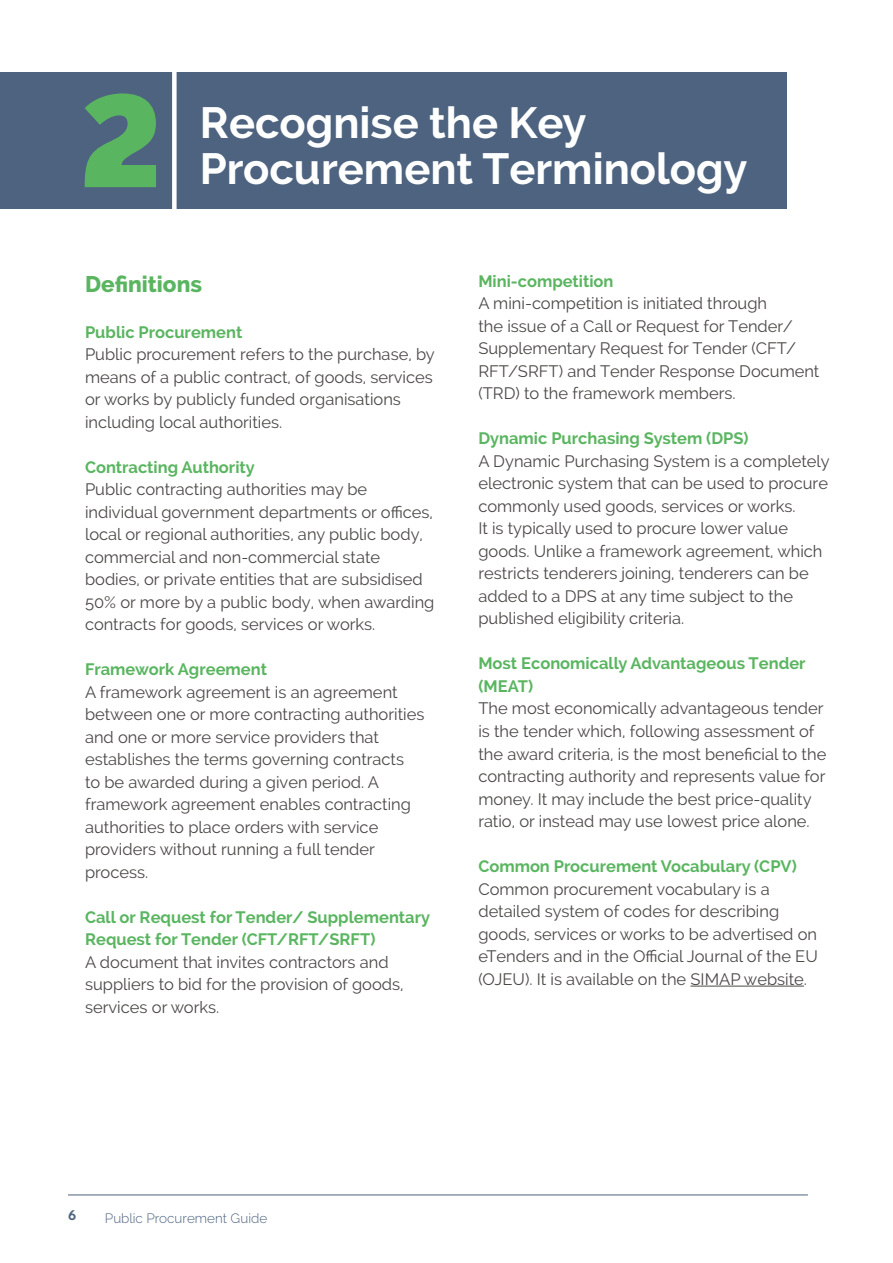
<style>
.page{position:relative;width:893px;height:1263px;background:#fff}
.page>*{position:absolute;margin:0;border:0;box-sizing:border-box;transform-origin:0 0}
.t1{font:800 130.5px "Raleway";color:#5ab560}
.t2{font:700 43.5px "Raleway";color:#fff}
.t3{font:800 22.5px "Raleway";color:#5ab560}
.t4{font:16.5px/22.5px "Raleway";color:#4b4846}
.t5{font:700 16.5px/22.5px "Raleway";color:#5ab560}
.t6{font:300 13.5px "Raleway";color:#4d6380}
.t7{font:13.5px "Brother 1816 Bold";color:#4d6380}
</style>
<div class="page">
<hr style="left:68px;top:1194px;width:740px;height:1px;background:#4d6380">
<div style="left:0;top:72px;width:787px;height:136px;background:#4d6380"></div>
<div style="left:172px;top:64px;width:5px;height:159px;background:#fff"></div>
<hr style="left:690px;top:986px;width:114px;height:1px;background:#4b4846">
<h1 class="t1" style="left:80px;top:66px;width:84px">2</h1>
<h2 class="t2" style="left:200px;top:98px;width:388px">Recognise the Key</h2>
<h2 class="t2" style="left:200px;top:144px;width:549px">Procurement Terminology</h2>
<h3 class="t3" style="left:85px;top:272px;width:119px">Definitions</h3>
<p class="t5" style="left:85px;top:320px;width:159px">Public Procurement</p>
<p class="t4" style="left:85px;top:343px;width:351px">Public procurement refers to the purchase, by means of a public contract, of goods, services or works by publicly funded organisations including local authorities.</p>
<p class="t5" style="left:85px;top:456px;width:171px">Contracting Authority</p>
<p class="t4" style="left:85px;top:478px;width:351px">Public contracting authorities may be individual government departments or offices, local or regional authorities, any public body, commercial and non-commercial state bodies, or private entities that are subsidised 50% or more by a public body, when awarding contracts for goods, services or works.</p>
<p class="t5" style="left:85px;top:658px;width:183px">Framework Agreement</p>
<p class="t4" style="left:85px;top:680px;width:341px">A framework agreement is an agreement between one or more contracting authorities and one or more service providers that establishes the terms governing contracts<br>to be awarded during a given period. A framework agreement enables contracting authorities to place orders with service providers without running a full tender process.</p>
<p class="t5" style="left:85px;top:906px;width:347px">Call or Request for Tender/ Supplementary<br>Request for Tender (CFT/RFT/SRFT)</p>
<p class="t4" style="left:85px;top:950px;width:320px">A document that invites contractors and suppliers to bid for the provision of goods, services or works.</p>
<p class="t5" style="left:478px;top:270px;width:137px">Mini-competition</p>
<p class="t4" style="left:478px;top:292px;width:343px">A mini-competition is initiated through<br>the issue of a Call or Request for Tender/ Supplementary Request for Tender (CFT/ RFT/SRFT) and Tender Response Document (TRD) to the framework members.</p>
<p class="t5" style="left:478px;top:427px;width:272px">Dynamic Purchasing System (DPS)</p>
<p class="t4" style="left:478px;top:450px;width:353px">A Dynamic Purchasing System is a completely electronic system that can be used to procure commonly used goods, services or works.<br>It is typically used to procure lower value goods. Unlike a framework agreement, which restricts tenderers joining, tenderers can be added to a DPS at any time subject to the published eligibility criteria.</p>
<p class="t5" style="left:478px;top:652px;width:329px">Most Economically Advantageous Tender (MEAT)</p>
<p class="t4" style="left:478px;top:697px;width:349px">The most economically advantageous tender is the tender which, following assessment of the award criteria, is the most beneficial to the contracting authority and represents value for money. It may include the best price-quality ratio, or instead may use lowest price alone.</p>
<p class="t5" style="left:478px;top:855px;width:320px">Common Procurement Vocabulary (CPV)</p>
<p class="t4" style="left:478px;top:877px;width:341px">Common procurement vocabulary is a detailed system of codes for describing goods, services or works to be advertised on eTenders and in the Official Journal of the EU (OJEU). It is available on the SIMAP website.</p>
<p class="t7" style="left:68px;top:1204px;width:9px">6</p>
<p class="t6" style="left:105px;top:1210px;width:164px">Public Procurement Guide</p>
</div>
